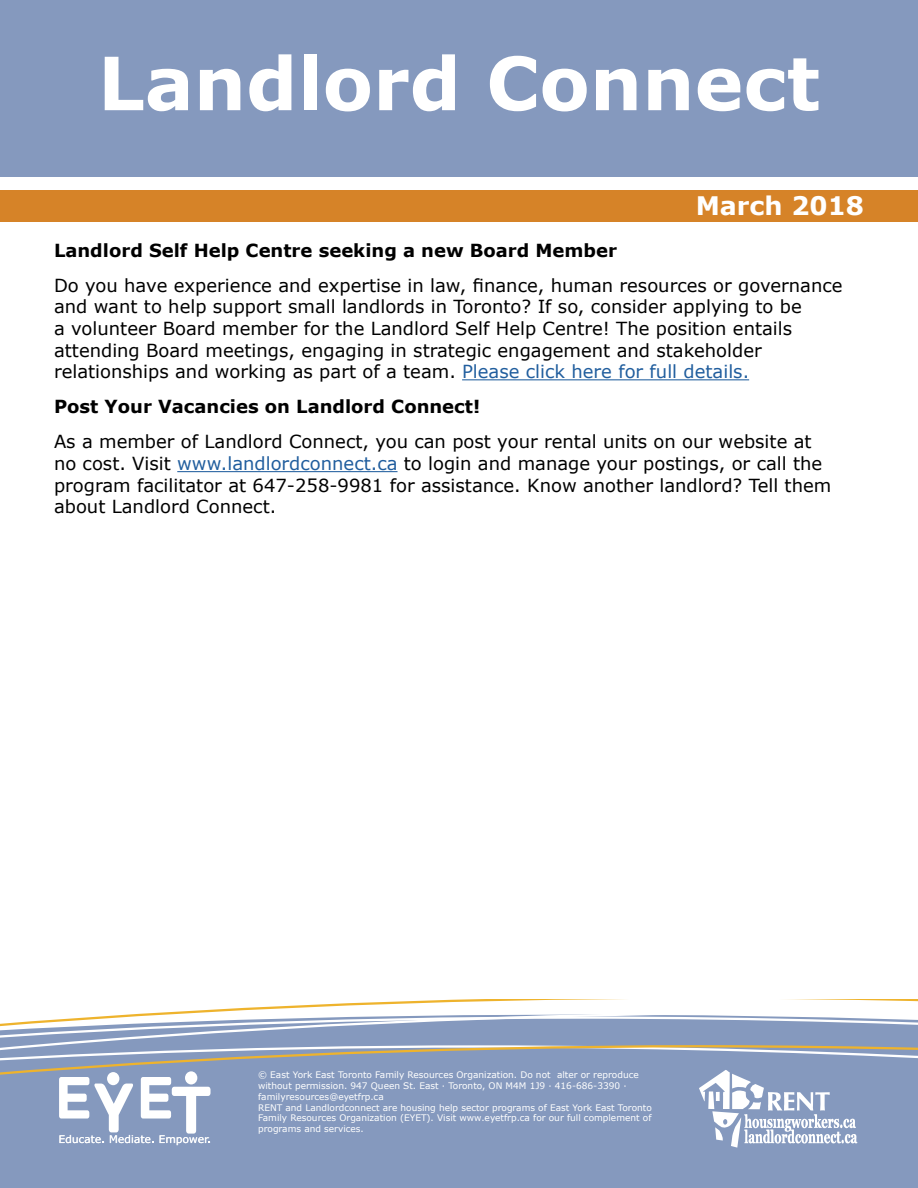
<style>
.page{position:relative;width:918px;height:1188px;background:#fff}
.page>*{position:absolute;margin:0;border:0;box-sizing:border-box;transform-origin:0 0}
.t1{font:700 73.5px "Verdana";color:#fff}
.t2{font:700 25.5px "Verdana";color:#fff}
.t3{font:18px/21.6px "Verdana";color:#000}
.t4{font:700 18px "Verdana";color:#000}
.t5{font:10.65px "Verdana";color:#fff}
.t6{font:9px/10.8px "Verdana";color:#fff}
.s1{color:#215e9e}
</style>
<div class="page">
<svg style="left:172px;top:1000px;width:746px;height:12px"></svg>
<svg style="left:0;top:1016px;width:918px;height:29px;fill:#8599be"></svg>
<div style="left:0;top:1045px;width:918px;height:143px;background:#8599be"></div>
<div style="left:0;top:0;width:918px;height:177px;background:#8599be"></div>
<div style="left:0;top:190px;width:918px;height:31px;background:#d68328"></div>
<div style="left:107px;top:1072px;width:12px;height:13px;background:#fff;border-radius:50%"></div>
<div style="left:185px;top:1071px;width:12px;height:13px;background:#fff;border-radius:50%"></div>
<svg style="left:59px;top:1077px;width:152px;height:68px"></svg>
<svg style="left:699px;top:1070px;width:158px;height:78px"></svg>
<hr style="left:462px;top:379px;width:287px;height:1px;background:#215e9e">
<hr style="left:177px;top:471px;width:221px;height:1px;background:#215e9e">
<h1 class="t1" style="left:98px;top:31px;width:724px">Landlord Connect</h1>
<h2 class="t2" style="left:696px;top:188px;width:170px">March 2018</h2>
<p class="t4" style="left:54px;top:237px;width:565px">Landlord Self Help Centre seeking a new Board Member</p>
<p class="t3" style="left:54px;top:274px;width:790px">Do you have experience and expertise in law, finance, human resources or governance and want to help support small landlords in Toronto? If so, consider applying to be<br>a volunteer Board member for the Landlord Self Help Centre! The position entails attending Board meetings, engaging in strategic engagement and stakeholder relationships and working as part of a team. <span class="s1">Please click here for full details.</span></p>
<p class="t4" style="left:54px;top:394px;width:428px">Post Your Vacancies on Landlord Connect!</p>
<p class="t3" style="left:54px;top:431px;width:779px">As a member of Landlord Connect, you can post your rental units on our website at no cost. Visit <span class="s1">www.landlordconnect.ca</span> to login and manage your postings, or call the program facilitator at 647-258-9981 for assistance. Know another landlord? Tell them about Landlord Connect.</p>
<p class="t5" style="left:59px;top:1132px;width:154px">Educate. Mediate. Empower.</p>
<p class="t6" style="left:258px;top:1069px;width:395px">© East York East Toronto Family Resources Organization. Do not alter or reproduce without permission. 947 Queen St. East · Toronto, ON M4M 1J9 · 416-686-3390 · familyresources@eyetfrp.ca<br>RENT and Landlordconnect are housing help sector programs of East York East Toronto Family Resources Organization (EYET). Visit www.eyetfrp.ca for our full complement of programs and services.</p>
</div>
